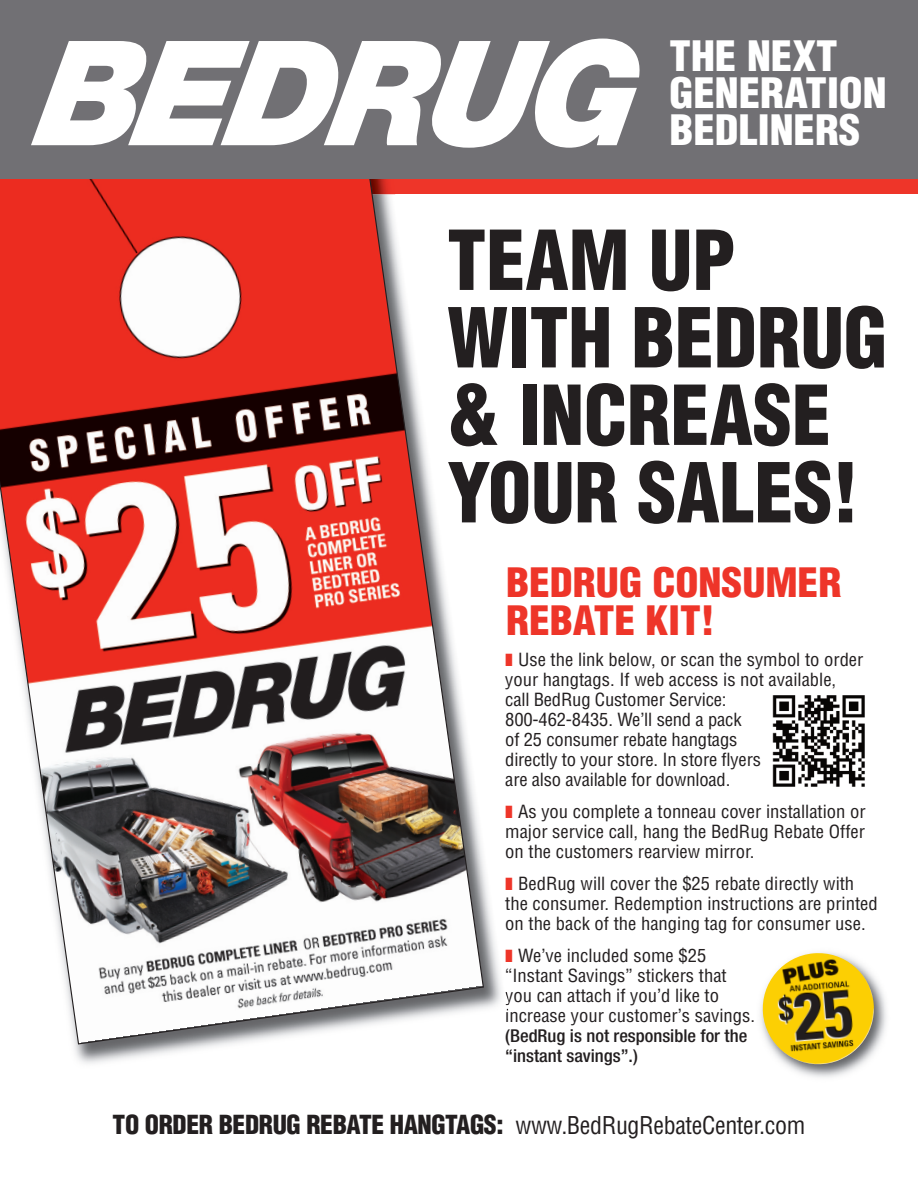
<style>
.page{position:relative;width:918px;height:1188px;background:#fff}
.page>*{position:absolute;margin:0;border:0;box-sizing:border-box;transform-origin:0 0}
.t1{font:900 condensed 80.55px/77.6px "Helvetica";color:#231f20}
.t2{font:900 condensed 40.95px/36.8px "Helvetica";color:#fff;scale:1.05 1}
.t3{font:900 condensed 39.6px/37.8px "Helvetica";color:#ee3529;scale:1.05 1}
.t4{font:900 condensed 25.65px "Helvetica";letter-spacing:-.015em;color:#231f20}
.t5{font:condensed 17.7px/20.1px "Helvetica";color:#231f20;scale:1.05 1}
.t6{font:500 condensed 17.7px/20.1px "Helvetica Neue";color:#231f20;scale:1.05 1}
.s1{color:#ee3529}
.s2{font-weight:400;font-size:24px}
</style>
<div class="page">
<div style="left:0;top:38px;width:918px;height:156px;background:#ee3529"></div>
<img style="left:74px;top:877px;width:434px;height:187px">
<img style="left:505px;top:991px;width:4px;height:14px">
<svg style="left:0;top:179px;width:485px;height:866px"></svg>
<div style="left:0;top:0;width:918px;height:179px;background:#717074"></div>
<svg style="left:31px;top:39px;width:609px;height:109px"></svg>
<img style="left:789px;top:980px;width:98px;height:98px">
<img style="left:760px;top:952px;width:116px;height:115px">
<img style="left:772px;top:695px;width:93px;height:92px">
<h2 class="t2" style="left:670px;top:38px;width:208px">THE NEXT<br>GENERATION<br>BEDLINERS</h2>
<h1 class="t1" style="left:447px;top:223px;width:441px">TEAM UP<br>WITH BEDRUG &amp; INCREASE<br>YOUR SALES!</h1>
<h3 class="t3" style="left:506px;top:565px;width:321px">BEDRUG CONSUMER<br>REBATE KIT!</h3>
<p class="t5" style="left:505px;top:650px;width:343px"><span class="s1">❚</span> Use the link below, or scan the symbol to order your hangtags. If web access is not available, call BedRug Customer Service:<br>800-462-8435. We’ll send a pack<br>of 25 consumer rebate hangtags<br>directly to your store. In store flyers<br>are also available for download.</p>
<p class="t5" style="left:505px;top:802px;width:345px;text-align:justify"><span class="s1">❚</span> As you complete a tonneau cover installation or major service call, hang the BedRug Rebate Offer on the customers rearview mirror.</p>
<p class="t5" style="left:505px;top:874px;width:356px"><span class="s1">❚</span> BedRug will cover the $25 rebate directly with the consumer. Redemption instructions are printed on the back of the hanging tag for consumer use.</p>
<p class="t5" style="left:505px;top:946px;width:239px"><span class="s1">❚</span> We’ve included some $25 “Instant Savings” stickers that you can attach if you’d like to increase your customer’s savings.</p>
<p class="t6" style="left:505px;top:1027px;width:232px">(BedRug is not responsible for the “instant savings”.)</p>
<h3 class="t4" style="left:113px;top:1110px;width:694px">TO ORDER BEDRUG REBATE HANGTAGS: <span class="s2">www.BedRugRebateCenter.com</span></h3>
</div>
